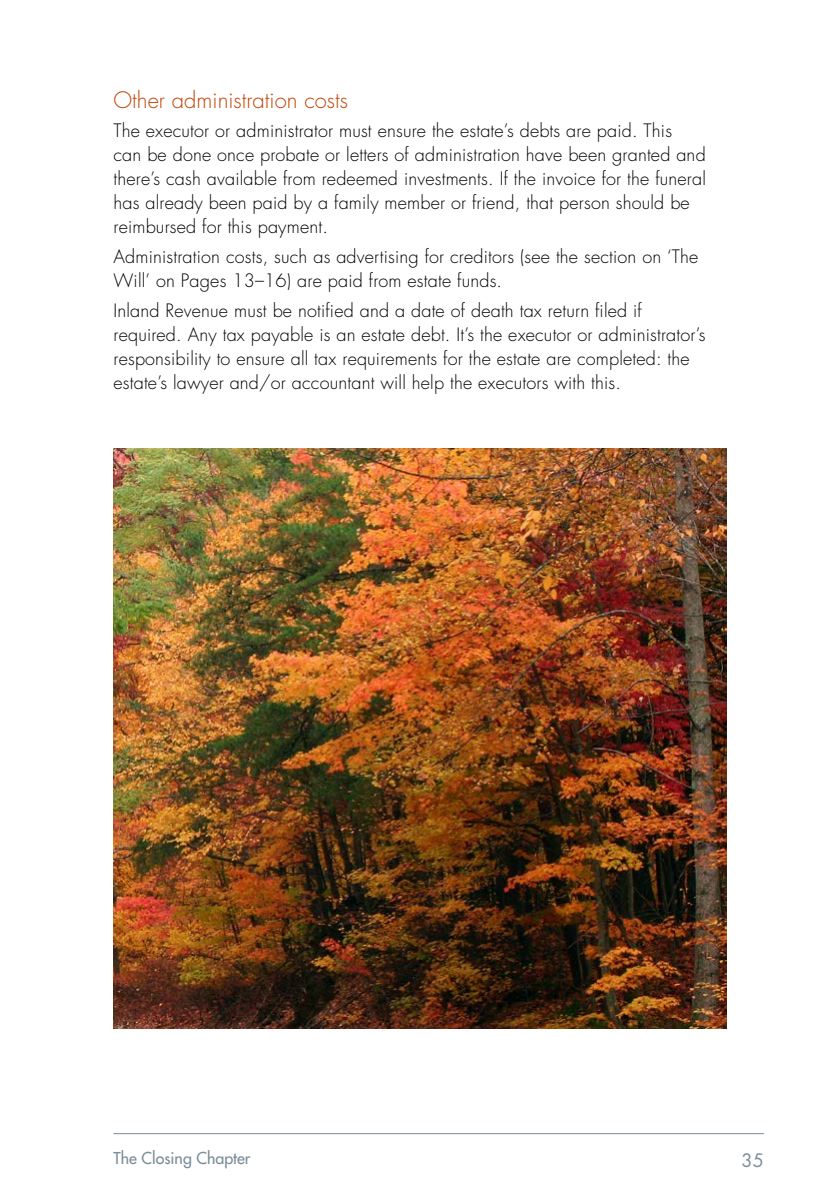
<style>
.page{position:relative;width:840px;height:1191px;background:#fff}
.page>*{position:absolute;margin:0;border:0;box-sizing:border-box;transform-origin:0 0}
.t1{font:300 22px "Futura";color:#c24508}
.t2{font:300 18px/24px "Futura";letter-spacing:.01em;color:#000}
.t3{font:18px "Futura";color:#798c98}
.t4{font:16px "Futura";color:#798c98}
</style>
<div class="page">
<hr style="left:113px;top:1133px;width:650px;height:1px;background:#798c98">
<img style="left:113px;top:448px;width:613px;height:580px">
<p class="t1" style="left:113px;top:85px;width:236px">Other administration costs</p>
<p class="t2" style="left:113px;top:119px;width:593px">The executor or administrator must ensure the estate’s debts are paid. This<br>can be done once probate or letters of administration have been granted and there’s cash available from redeemed investments. If the invoice for the funeral has already been paid by a family member or friend, that person should be reimbursed for this payment.</p>
<p class="t2" style="left:113px;top:245px;width:586px">Administration costs, such as advertising for creditors (see the section on ‘The<br>Will’ on Pages 13–16) are paid from estate funds.</p>
<p class="t2" style="left:113px;top:298px;width:593px">Inland Revenue must be notified and a date of death tax return filed if required. Any tax payable is an estate debt. It’s the executor or administrator’s responsibility to ensure all tax requirements for the estate are completed: the estate’s lawyer and/or accountant will help the executors with this.</p>
<p class="t4" style="left:113px;top:1147px;width:138px">The Closing Chapter</p>
<p class="t3" style="left:741px;top:1147px;width:24px">35</p>
</div>
